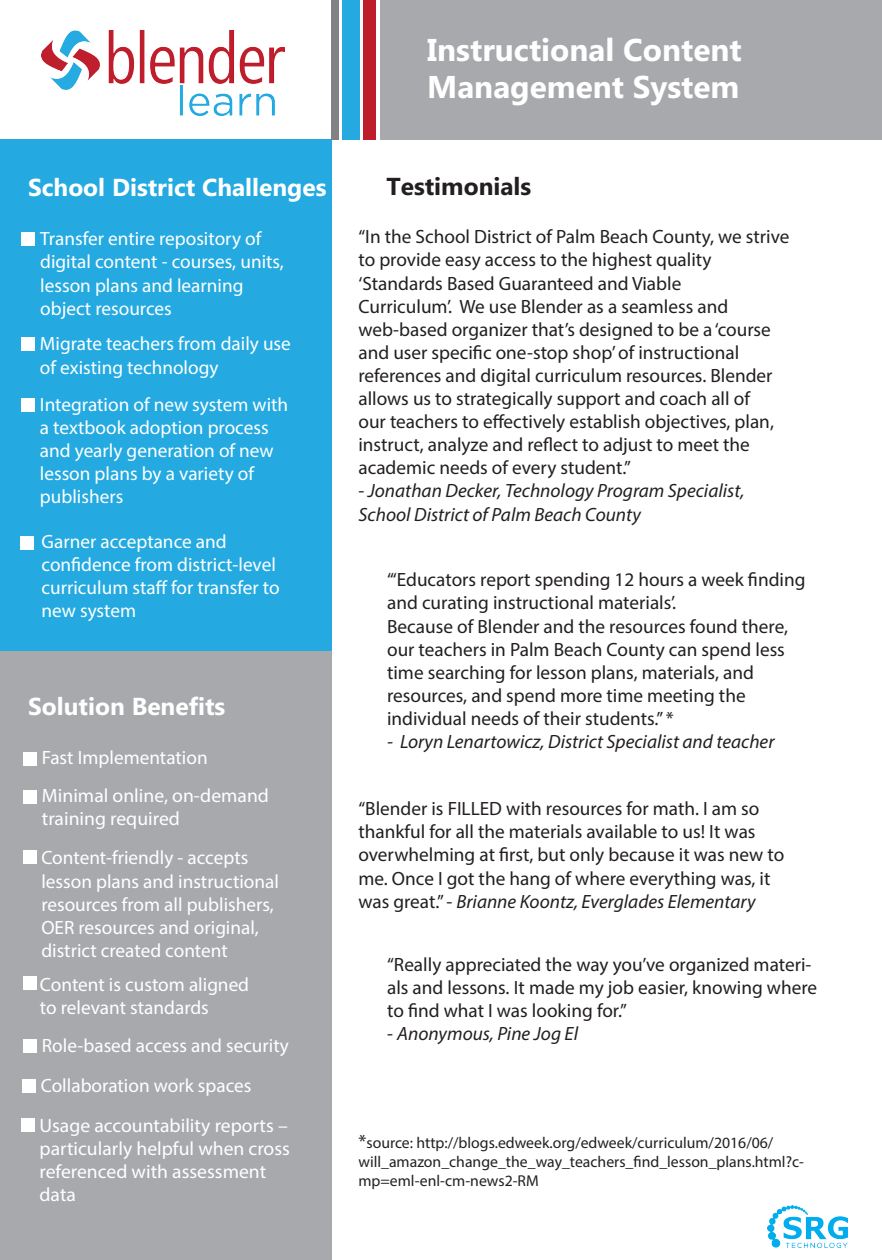
<style>
.page{position:relative;width:882px;height:1260px;background:#fff}
.page>*{position:absolute;margin:0;border:0;box-sizing:border-box;transform-origin:0 0}
.t1{font:700 31.5px/37.8px "Microsoft Phags Pa";color:#fff}
.t2{font:700 24.5px "Microsoft Phags Pa";color:#fff}
.t3{font:700 24.5px "Microsoft Phags Pa";color:#231f20}
.t4{font:19.25px/23.1px "Myriad Pro";color:#231f20}
.t5{font:19.25px/23.1px "Myriad Pro";color:#fff}
.t6{font:italic 19.25px/23.1px "Myriad Pro";color:#231f20}
.t7{font:15.75px/18.9px "Myriad Pro";color:#231f20}
.s1{font-style:normal}
.s2{font-style:italic}
.s3{font-size:19.25px}
</style>
<div class="page">
<div style="left:1px;top:651px;width:331px;height:609px;background:#a8a9ad"></div>
<div style="left:0;top:139px;width:332px;height:512px;background:#24aae1"></div>
<div style="left:332px;top:0;width:7px;height:139px;background:#808285"></div>
<img style="left:42px;top:31px;width:243px;height:84px">
<div style="left:364px;top:0;width:12px;height:139px;background:#be1d2c"></div>
<div style="left:342px;top:0;width:18px;height:139px;background:#24aae1"></div>
<div style="left:380px;top:0;width:502px;height:139px;background:#a8a9ad"></div>
<div style="left:23px;top:752px;width:13px;height:13px;background:#fff"></div>
<div style="left:23px;top:791px;width:13px;height:13px;background:#fff"></div>
<div style="left:23px;top:976px;width:13px;height:13px;background:#fff"></div>
<div style="left:23px;top:1039px;width:13px;height:14px;background:#fff"></div>
<img style="left:768px;top:1206px;width:79px;height:41px">
<div style="left:23px;top:851px;width:13px;height:13px;background:#fff"></div>
<div style="left:22px;top:1079px;width:13px;height:14px;background:#fff"></div>
<div style="left:21px;top:1119px;width:13px;height:13px;background:#fff"></div>
<div style="left:21px;top:233px;width:13px;height:13px;background:#fff"></div>
<div style="left:21px;top:338px;width:13px;height:13px;background:#fff"></div>
<div style="left:21px;top:398px;width:13px;height:13px;background:#fff"></div>
<div style="left:21px;top:536px;width:13px;height:13px;background:#fff"></div>
<p class="t2" style="left:28px;top:170px;width:300px">School District Challenges</p>
<p class="t5" style="left:40px;top:227px;width:245px">Transfer entire repository of digital content - courses, units, lesson plans and learning</p>
<p class="t5" style="left:40px;top:296px;width:133px">object resources</p>
<p class="t5" style="left:40px;top:332px;width:252px">Migrate teachers from daily use of existing technology</p>
<p class="t5" style="left:40px;top:393px;width:250px">Integration of new system with a textbook adoption process and yearly generation of new lesson plans by a variety of publishers</p>
<p class="t5" style="left:42px;top:530px;width:187px">Garner acceptance and</p>
<p class="t5" style="left:42px;top:553px;width:240px">confidence from district-level curriculum staff for transfer to new system</p>
<p class="t2" style="left:28px;top:689px;width:199px">Solution Benefits</p>
<p class="t5" style="left:42px;top:746px;width:167px">Fast Implementation</p>
<p class="t5" style="left:42px;top:783px;width:229px">Minimal online, on-demand training required</p>
<p class="t5" style="left:41px;top:846px;width:239px">Content-friendly - accepts lesson plans and instructional resources from all publishers,<br>OER resources and original, district created content</p>
<p class="t5" style="left:40px;top:973px;width:211px">Content is custom aligned</p>
<p class="t5" style="left:40px;top:996px;width:171px">to relevant standards</p>
<p class="t5" style="left:42px;top:1033px;width:249px">Role-based access and security</p>
<p class="t5" style="left:41px;top:1073px;width:212px">Collaboration work spaces</p>
<p class="t5" style="left:40px;top:1113px;width:252px">Usage accountability reports – particularly helpful when cross referenced with assessment data</p>
<p class="t1" style="left:427px;top:29px;width:316px">Instructional Content<br>Management System</p>
<p class="t3" style="left:386px;top:169px;width:146px">Testimonials</p>
<p class="t4" style="left:358px;top:225px;width:433px">“In the School District of Palm Beach County, we strive to provide easy access to the highest quality</p>
<p class="t4" style="left:358px;top:271px;width:324px">‘Standards Based Guaranteed and Viable</p>
<p class="t4" style="left:358px;top:294px;width:371px">Curriculum’. We use Blender as a seamless and</p>
<p class="t4" style="left:358px;top:317px;width:414px">web-based organizer that’s designed to be a ‘course and user specific one-stop shop’ of instructional</p>
<p class="t4" style="left:358px;top:364px;width:417px">references and digital curriculum resources. Blender allows us to strategically support and coach all of our teachers to effectively establish objectives, plan, instruct, analyze and reflect to adjust to meet the academic needs of every student.”</p>
<p class="t6" style="left:358px;top:479px;width:388px"><span class="s1">-</span> Jonathan Decker, Technology Program Specialist,<br>School District of Palm Beach County</p>
<p class="t4" style="left:387px;top:568px;width:420px">“‘Educators report spending 12 hours a week finding and curating instructional materials’.</p>
<p class="t4" style="left:387px;top:614px;width:403px">Because of Blender and the resources found there, our teachers in Palm Beach County can spend less time searching for lesson plans, materials, and</p>
<p class="t4" style="left:387px;top:684px;width:360px">resources, and spend more time meeting the</p>
<p class="t4" style="left:387px;top:707px;width:288px">individual needs of their students.” *</p>
<p class="t6" style="left:387px;top:730px;width:389px">- Loryn Lenartowicz, District Specialist and teacher</p>
<p class="t4" style="left:358px;top:797px;width:427px">“Blender is FILLED with resources for math. I am so thankful for all the materials available to us! It was overwhelming at first, but only because it was new to me. Once I got the hang of where everything was, it was great.” - <span class="s2">Brianne Koontz, Everglades Elementary</span></p>
<p class="t4" style="left:387px;top:952px;width:432px">“Really appreciated the way you’ve organized materi&shy;als and lessons. It made my job easier, knowing where to find what I was looking for.”</p>
<p class="t6" style="left:387px;top:1022px;width:192px"><span class="s1">-</span> Anonymous, Pine Jog El</p>
<p class="t7" style="left:358px;top:1133px;width:447px"><span class="s3">*</span>source: http://blogs.edweek.org/edweek/curriculum/2016/06/ will_amazon_change_the_way_teachers_find_lesson_plans.html?c&shy;mp=eml-enl-cm-news2-RM</p>
</div>
